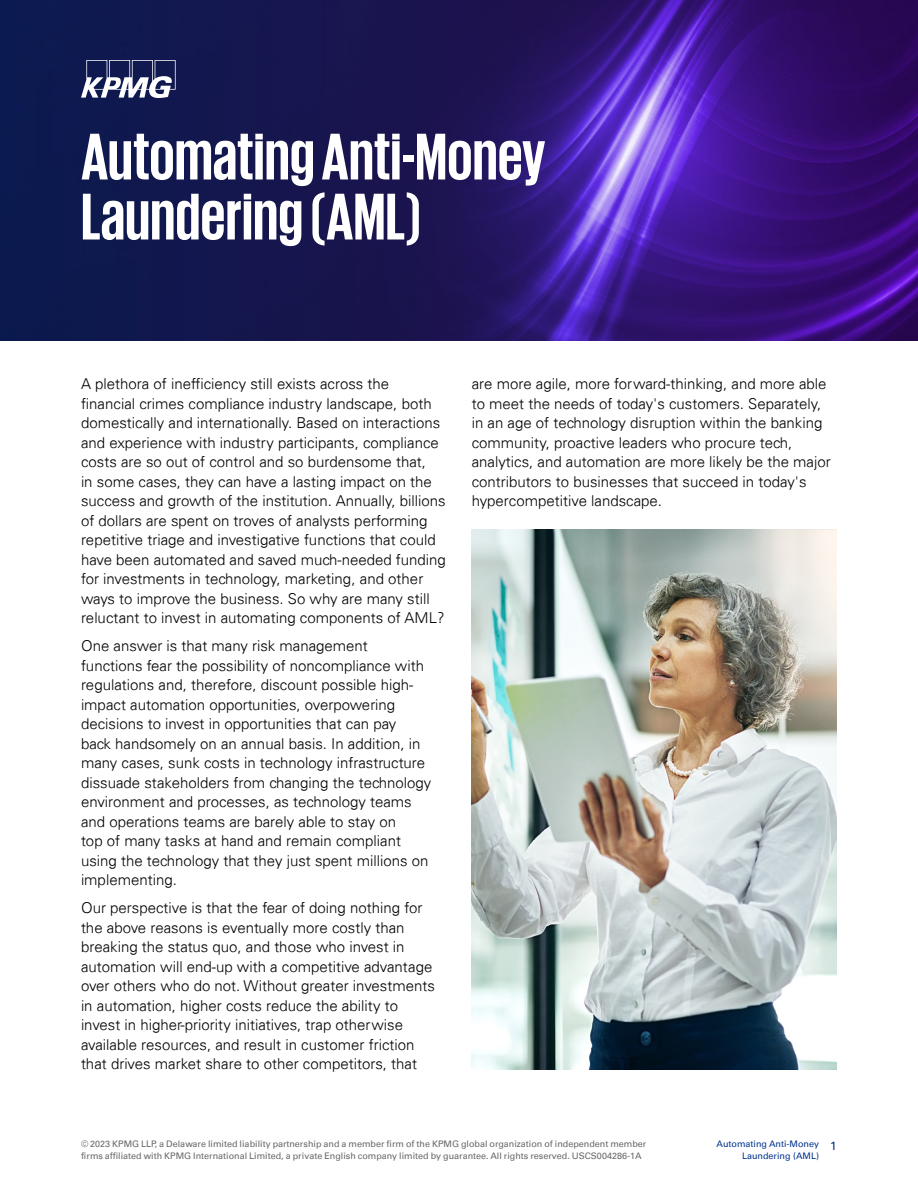
<style>
.page{position:relative;width:918px;height:1188px;background:#fff}
.page>*{position:absolute;margin:0;border:0;box-sizing:border-box;transform-origin:0 0}
.t1{font:700 67.5px/60px "KPMG";color:#fff}
.t2{font:300 15px/19.5px "Univers 45";color:#000}
.t3{font:12px "Univers 55 Roman";color:#00338d}
.t4{font:9px/12px "Univers 55 Roman";color:#666}
.t5{font:9px/12px "Univers 55 Roman";color:#00338d;text-align:right}
</style>
<div class="page">
<img style="left:0;top:0;width:918px;height:340px">
<svg style="left:81px;top:60px;width:95px;height:38px"></svg>
<img style="left:472px;top:529px;width:365px;height:540px">
<h1 class="t1" style="left:81px;top:125px;width:466px">Automating Anti-Money<br>Laundering (AML)</h1>
<p class="t2" style="left:81px;top:374px;width:366px">A plethora of inefficiency still exists across the financial crimes compliance industry landscape, both domestically and internationally. Based on interactions and experience with industry participants, compliance costs are so out of control and so burdensome that,<br>in some cases, they can have a lasting impact on the success and growth of the institution. Annually, billions of dollars are spent on troves of analysts performing repetitive triage and investigative functions that could have been automated and saved much-needed funding for investments in technology, marketing, and other ways to improve the business. So why are many still reluctant to invest in automating components of AML?</p>
<p class="t2" style="left:81px;top:636px;width:352px">One answer is that many risk management functions fear the possibility of noncompliance with regulations and, therefore, discount possible high&shy;impact automation opportunities, overpowering decisions to invest in opportunities that can pay<br>back handsomely on an annual basis. In addition, in many cases, sunk costs in technology infrastructure dissuade stakeholders from changing the technology environment and processes, as technology teams and operations teams are barely able to stay on<br>top of many tasks at hand and remain compliant using the technology that they just spent millions on implementing.</p>
<p class="t2" style="left:81px;top:898px;width:355px">Our perspective is that the fear of doing nothing for the above reasons is eventually more costly than breaking the status quo, and those who invest in automation will end-up with a competitive advantage over others who do not. Without greater investments in automation, higher costs reduce the ability to invest in higher-priority initiatives, trap otherwise available resources, and result in customer friction that drives market share to other competitors, that</p>
<p class="t2" style="left:472px;top:374px;width:360px">are more agile, more forward-thinking, and more able to meet the needs of today's customers. Separately, in an age of technology disruption within the banking community, proactive leaders who procure tech, analytics, and automation are more likely be the major contributors to businesses that succeed in today's hypercompetitive landscape.</p>
<p class="t4" style="left:81px;top:1138px;width:567px">© 2023 KPMG LLP, a Delaware limited liability partnership and a member firm of the KPMG global organization of independent member firms affiliated with KPMG International Limited, a private English company limited by guarantee. All rights reserved. USCS004286-1A</p>
<p class="t5" style="left:717px;top:1138px;width:104px">Automating Anti-Money<br>Laundering (AML)</p>
<p class="t3" style="left:830px;top:1138px;width:8px">1</p>
</div>
